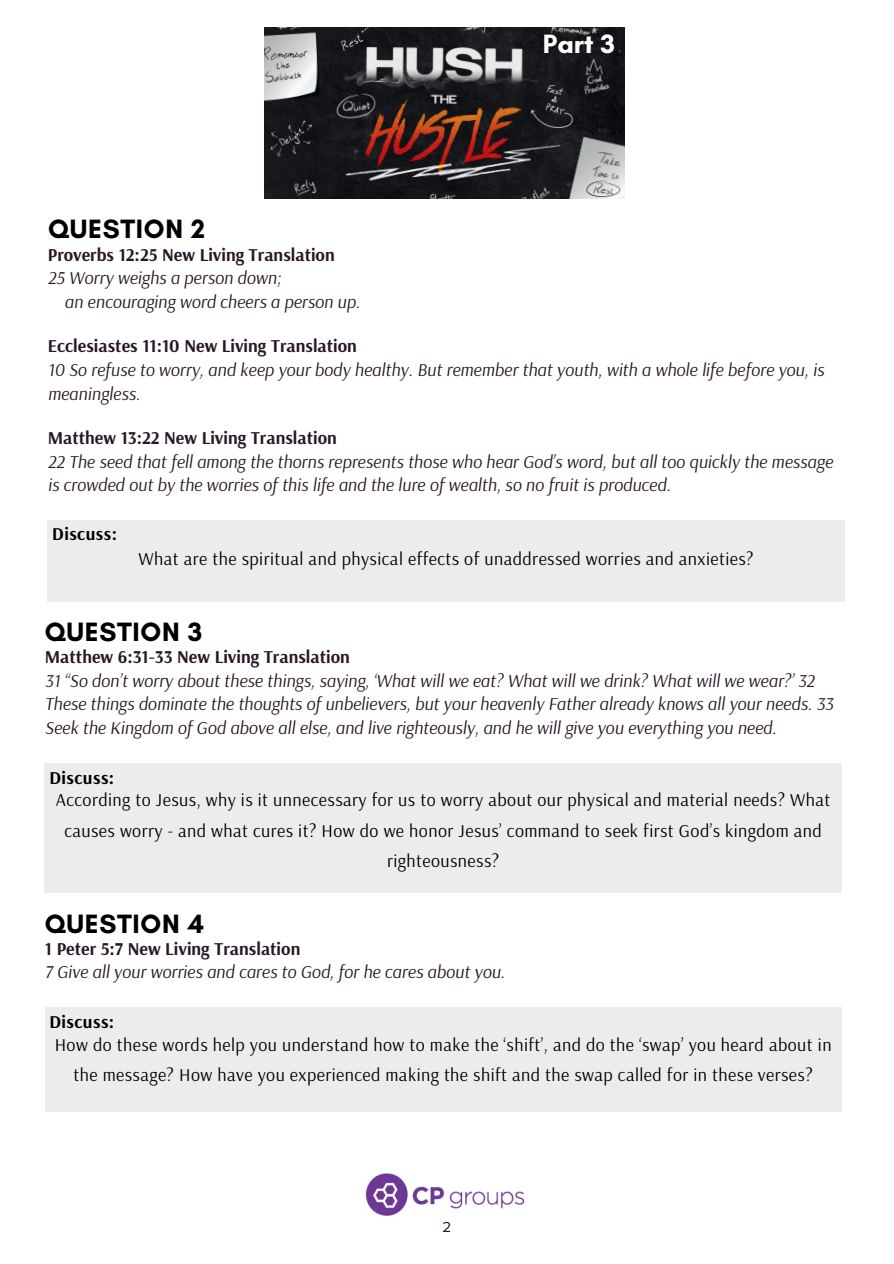
<style>
.page{position:relative;width:894px;height:1264px;background:#fff}
.page>*{position:absolute;margin:0;border:0;box-sizing:border-box;transform-origin:0 0}
.t1{font:700 27px "Glacial Indifference";letter-spacing:.025em;color:#000}
.t2{font:700 27px "Glacial Indifference";color:#fff}
.t3{font:italic 18px/23.7px "Arsenal";color:#291728}
.t4{font:18px/30.3px "Arsenal";letter-spacing:.025em;color:#000;text-align:center}
.t5{font:700 18px "Arsenal";color:#291728}
.t6{font:700 18px "Arsenal";letter-spacing:.025em;color:#000}
.t7{font:15px "Proxima Nova";color:#291728}
</style>
<div class="page">
<img style="left:365px;top:1173px;width:160px;height:43px">
<div style="left:45px;top:763px;width:796px;height:130px;background:#ebeced"></div>
<img style="left:264px;top:27px;width:360px;height:171px">
<div style="left:48px;top:520px;width:796px;height:81px;background:#ebeced"></div>
<div style="left:45px;top:1007px;width:796px;height:105px;background:#ebeced"></div>
<h1 class="t2" style="left:542px;top:27px;width:74px">Part 3</h1>
<h1 class="t1" style="left:48px;top:212px;width:158px">QUESTION 2</h1>
<p class="t5" style="left:48px;top:242px;width:288px">Proverbs 12:25 New Living Translation</p>
<p class="t3" style="left:65px;top:267px;width:297px;text-indent:-17px">25 Worry weighs a person down;<br>an encouraging word cheers a person up.</p>
<p class="t5" style="left:48px;top:333px;width:311px">Ecclesiastes 11:10 New Living Translation</p>
<p class="t3" style="left:48px;top:358px;width:777px">10 So refuse to worry, and keep your body healthy. But remember that youth, with a whole life before you, is meaningless.</p>
<p class="t5" style="left:48px;top:425px;width:290px">Matthew 13:22 New Living Translation</p>
<p class="t3" style="left:48px;top:450px;width:786px">22 The seed that fell among the thorns represents those who hear God’s word, but all too quickly the message is crowded out by the worries of this life and the lure of wealth, so no fruit is produced.</p>
<p class="t6" style="left:52px;top:521px;width:66px">Discuss:</p>
<p class="t4" style="left:138px;top:543px;width:616px">What are the spiritual and physical effects of unaddressed worries and anxieties?</p>
<h1 class="t1" style="left:45px;top:615px;width:159px">QUESTION 3</h1>
<p class="t5" style="left:45px;top:644px;width:306px">Matthew 6:31-33 New Living Translation</p>
<p class="t3" style="left:45px;top:669px;width:789px">31 “So don’t worry about these things, saying, ‘What will we eat? What will we drink? What will we wear?’ 32<br>These things dominate the thoughts of unbelievers, but your heavenly Father already knows all your needs. 33<br>Seek the Kingdom of God above all else, and live righteously, and he will give you everything you need.</p>
<p class="t6" style="left:49px;top:764px;width:66px">Discuss:</p>
<p class="t4" style="left:56px;top:784px;width:776px">According to Jesus, why is it unnecessary for us to worry about our physical and material needs? What causes worry - and what cures it? How do we honor Jesus’ command to seek first God’s kingdom and righteousness?</p>
<h1 class="t1" style="left:45px;top:906px;width:161px">QUESTION 4</h1>
<p class="t5" style="left:45px;top:936px;width:257px">1 Peter 5:7 New Living Translation</p>
<p class="t3" style="left:45px;top:961px;width:461px">7 Give all your worries and cares to God, for he cares about you.</p>
<p class="t6" style="left:49px;top:1009px;width:66px">Discuss:</p>
<p class="t4" style="left:55px;top:1028px;width:778px">How do these words help you understand how to make the ‘shift’, and do the ‘swap’ you heard about in the message? How have you experienced making the shift and the swap called for in these verses?</p>
<p class="t7" style="left:442px;top:1216px;width:10px">2</p>
</div>
